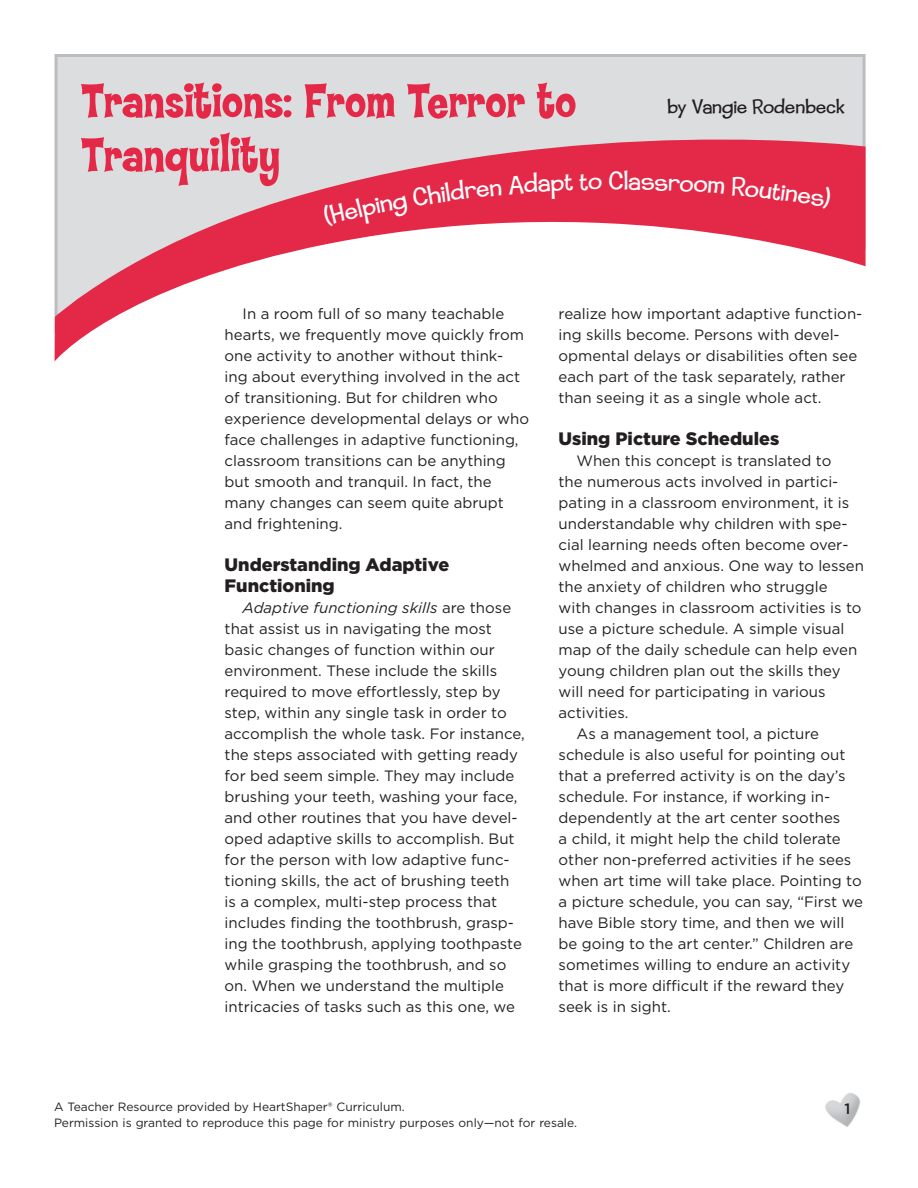
<style>
.page{position:relative;width:918px;height:1188px;background:#fff}
.page>*{position:absolute;margin:0;border:0;box-sizing:border-box;transform-origin:0 0}
.t1{font:51px/54px "Typographyof Coop Flaired";letter-spacing:.01em;color:#e42847}
.t2{font:300 27px "Typographyof Coop";color:#fff}
.t3{font:300 21px "Typographyof Coop";letter-spacing:.015em;color:#231f20}
.t4{font:900 18px/21px "Gotham";color:#231f20}
.t5{font:15px/21px "Gotham";color:#231f20}
.t6{font:500 15px "Gotham";color:#231f20}
.t7{font:12px "Gotham";color:#231f20}
.s1{font-style:italic}
</style>
<div class="page">
<img style="left:825px;top:1093px;width:36px;height:34px">
<div style="left:54px;top:54px;width:812px;height:282px;background:#dcdddf"></div>
<svg style="left:55px;top:111px;width:811px;height:250px"></svg>
<svg style="left:321px;top:173px;width:281px;height:55px;background:#e53855"></svg>
<div style="left:629px;top:176px;width:204px;height:34px;background:#e42847"></div>
<p class="t1" style="left:82px;top:77px;width:496px">Transitions: From Terror to<br>Tranquility</p>
<p class="t2" style="left:609px;top:167px;width:21px">Cl</p>
<p class="t3" style="left:667px;top:96px;width:179px">by Vangie Rodenbeck</p>
<p class="t5" style="left:225px;top:303px;width:306px;text-indent:18px">In a room full of so many teachable hearts, we frequently move quickly from one activity to another without think&shy;ing about everything involved in the act of transitioning. But for children who experience developmental delays or who face challenges in adaptive functioning, classroom transitions can be anything but smooth and tranquil. In fact, the many changes can seem quite abrupt and frightening.</p>
<p class="t4" style="left:225px;top:554px;width:226px">Understanding Adaptive<br>Functioning</p>
<p class="t5" style="left:225px;top:597px;width:302px;text-indent:18px"><span class="s1">Adaptive functioning skills</span> are those that assist us in navigating the most basic changes of function within our environment. These include the skills required to move effortlessly, step by step, within any single task in order to accomplish the whole task. For instance, the steps associated with getting ready for bed seem simple. They may include brushing your teeth, washing your face, and other routines that you have devel&shy;oped adaptive skills to accomplish. But for the person with low adaptive func&shy;tioning skills, the act of brushing teeth<br>is a complex, multi-step process that includes finding the toothbrush, grasp&shy;ing the toothbrush, applying toothpaste while grasping the toothbrush, and so on. When we understand the multiple intricacies of tasks such as this one, we</p>
<p class="t5" style="left:559px;top:303px;width:305px">realize how important adaptive function&shy;ing skills become. Persons with devel&shy;opmental delays or disabilities often see each part of the task separately, rather than seeing it as a single whole act.</p>
<p class="t4" style="left:559px;top:428px;width:222px">Using Picture Schedules</p>
<p class="t5" style="left:559px;top:450px;width:307px;text-indent:18px">When this concept is translated to<br>the numerous acts involved in partici&shy;pating in a classroom environment, it is understandable why children with spe&shy;cial learning needs often become over&shy;whelmed and anxious. One way to lessen the anxiety of children who struggle<br>with changes in classroom activities is to use a picture schedule. A simple visual map of the daily schedule can help even young children plan out the skills they will need for participating in various activities.</p>
<p class="t5" style="left:559px;top:723px;width:306px;text-indent:18px">As a management tool, a picture schedule is also useful for pointing out that a preferred activity is on the day’s schedule. For instance, if working in&shy;dependently at the art center soothes<br>a child, it might help the child tolerate other non-preferred activities if he sees when art time will take place. Pointing to a picture schedule, you can say, “First we have Bible story time, and then we will be going to the art center.” Children are sometimes willing to endure an activity that is more difficult if the reward they seek is in sight.</p>
<p class="t7" style="left:54px;top:1099px;width:352px">A Teacher Resource provided by HeartShaper® Curriculum.</p>
<p class="t7" style="left:54px;top:1115px;width:525px">Permission is granted to reproduce this page for ministry purposes only—not for resale.</p>
<p class="t6" style="left:844px;top:1099px;width:7px">1</p>
</div>
